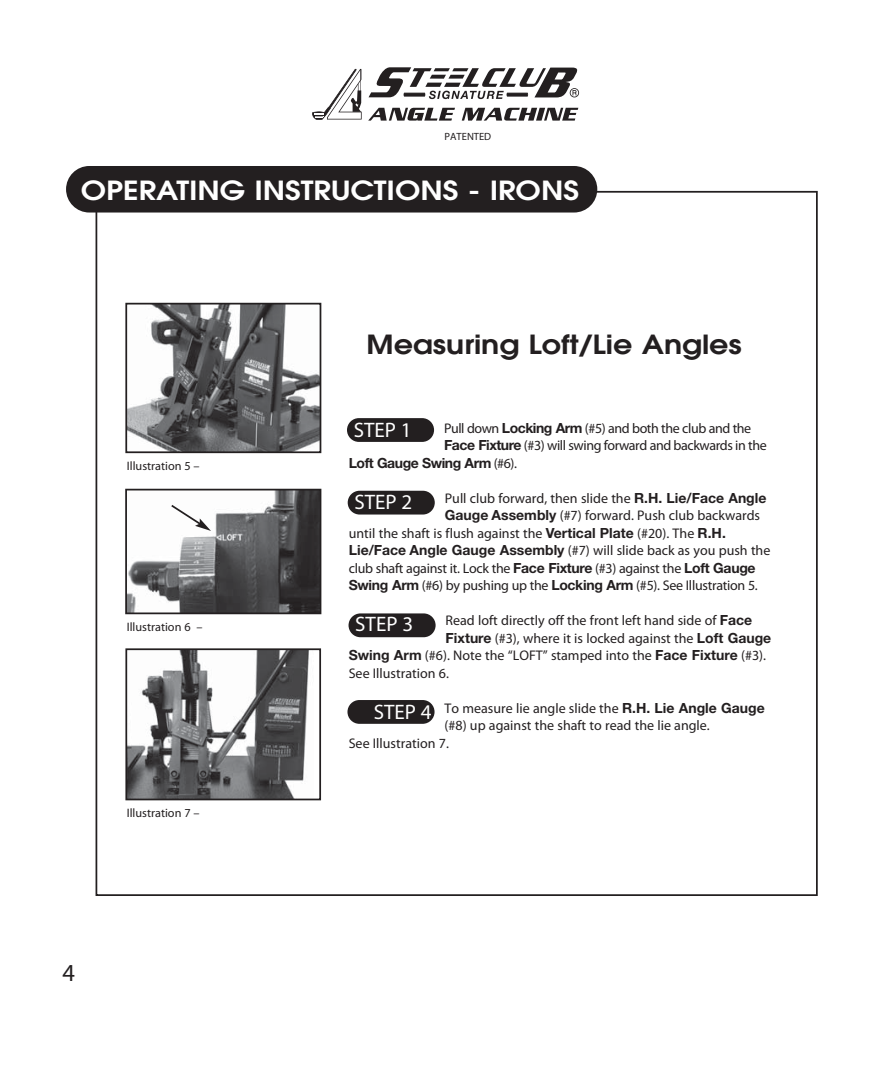
<style>
.page{position:relative;width:882px;height:1071px;background:#fff}
.page>*{position:absolute;margin:0;border:0;box-sizing:border-box;transform-origin:0 0}
.t1{font:600 26.25px "Avant Garde";color:#fff;scale:1.15 1}
.t2{font:600 26.25px "Avant Garde";color:#231f20;scale:1.15 1}
.t3{font:24.5px "Myriad Pro";color:#231f20}
.t4{font:21px "Myriad Pro";color:#fff}
.t5{font:14px "Myriad Pro";color:#231f20}
.t6{font:14px "Myriad Pro";letter-spacing:-.02em;color:#231f20}
.t7{font:14px/17.5px "Myriad Pro";letter-spacing:-.03em;color:#231f20}
.t8{font:700 14px "Helvetica Neue";letter-spacing:-.035em;color:#231f20}
.t9{font:12.25px "Myriad Pro";color:#231f20}
.t10{font:10.5px "Myriad Pro";color:#231f20}
.s1{font-family:"Helvetica Neue";font-weight:700}
.s2{font-family:"Myriad Pro";font-weight:400}
</style>
<div class="page">
<svg style="left:312px;top:69px;width:50px;height:51px"></svg>
<svg style="left:368px;top:108px;width:87px;height:13px"></svg>
<svg style="left:462px;top:108px;width:116px;height:13px"></svg>
<svg style="left:369px;top:67px;width:210px;height:32px"></svg>
<img style="left:128px;top:492px;width:190px;height:119px">
<div style="left:125px;top:489px;width:196px;height:125px;border:2px solid #231f20"></div>
<svg style="left:169px;top:503px;width:42px;height:28px"></svg>
<div style="left:348px;top:491px;width:87px;height:24px;background:#231f20;border-radius:12px"></div>
<div style="left:347px;top:418px;width:87px;height:24px;background:#231f20;border-radius:12px"></div>
<div style="left:349px;top:613px;width:87px;height:24px;background:#231f20;border-radius:12px"></div>
<div style="left:347px;top:700px;width:88px;height:24px;background:#231f20;border-radius:12px"></div>
<img style="left:128px;top:306px;width:190px;height:144px">
<div style="left:125px;top:303px;width:196px;height:150px;border:2px solid #231f20"></div>
<img style="left:128px;top:651px;width:181px;height:146px">
<div style="left:125px;top:648px;width:196px;height:152px;border:2px solid #231f20"></div>
<div style="left:66px;top:166px;width:531px;height:47px;background:#231f20;border-radius:23px"></div>
<p class="t10" style="left:445px;top:132px;width:48px">PATENTED</p>
<h1 class="t1" style="left:81px;top:180px;width:435px">OPERATING INSTRUCTIONS - IRONS</h1>
<p class="t9" style="left:127px;top:461px;width:74px">Illustration 5 –</p>
<p class="t9" style="left:127px;top:622px;width:77px">Illustration 6 –</p>
<p class="t9" style="left:127px;top:808px;width:74px">Illustration 7 –</p>
<h2 class="t3" style="left:63px;top:963px;width:14px">4</h2>
<h1 class="t2" style="left:367px;top:334px;width:328px">Measuring Loft/Lie Angles</h1>
<h3 class="t4" style="left:354px;top:421px;width:59px">STEP 1</h3>
<p class="t7" style="left:444px;top:421px;width:324px">Pull down <span class="s1">Locking Arm</span> (#5) and both the club and the<br><span class="s1">Face Fixture</span> (#3) will swing forward and backwards in the</p>
<p class="t8" style="left:349px;top:458px;width:170px">Loft Gauge Swing Arm <span class="s2">(#6).</span></p>
<p class="t5" style="left:445px;top:492px;width:323px">Pull club forward, then slide the <span class="s1">R.H. Lie/Face Angle</span></p>
<p class="t5" style="left:445px;top:510px;width:317px"><span class="s1">Gauge Assembly</span> (#7) forward. Push club backwards</p>
<p class="t5" style="left:349px;top:527px;width:379px">until the shaft is flush against the <span class="s1">Vertical Plate</span> (#20). The <span class="s1">R.H.</span></p>
<p class="t5" style="left:349px;top:545px;width:423px"><span class="s1">Lie/Face Angle Gauge Assembly</span> (#7) will slide back as you push the</p>
<p class="t6" style="left:349px;top:562px;width:408px">club shaft against it. Lock the <span class="s1">Face Fixture</span> (#3) against the <span class="s1">Loft Gauge</span></p>
<p class="t6" style="left:349px;top:580px;width:411px"><span class="s1">Swing Arm</span> (#6) by pushing up the <span class="s1">Locking Arm</span> (#5). See Illustration 5.</p>
<p class="t5" style="left:446px;top:615px;width:308px">Read loft directly off the front left hand side of <span class="s1">Face</span></p>
<p class="t5" style="left:446px;top:632px;width:327px"><span class="s1">Fixture</span> (#3), where it is locked against the <span class="s1">Loft Gauge</span></p>
<p class="t5" style="left:349px;top:650px;width:419px"><span class="s1">Swing Arm</span> (#6). Note the “LOFT” stamped into the <span class="s1">Face Fixture</span> (#3).</p>
<p class="t5" style="left:349px;top:667px;width:102px">See Illustration 6.</p>
<p class="t5" style="left:445px;top:702px;width:322px">To measure lie angle slide the <span class="s1">R.H. Lie Angle Gauge</span></p>
<p class="t5" style="left:445px;top:720px;width:267px">(#8) up against the shaft to read the lie angle.</p>
<p class="t5" style="left:349px;top:737px;width:102px">See Illustration 7.</p>
<h3 class="t4" style="left:354px;top:494px;width:59px">STEP 2</h3>
<h3 class="t4" style="left:355px;top:615px;width:59px">STEP 3</h3>
<h3 class="t4" style="left:374px;top:703px;width:59px">STEP 4</h3>
</div>
